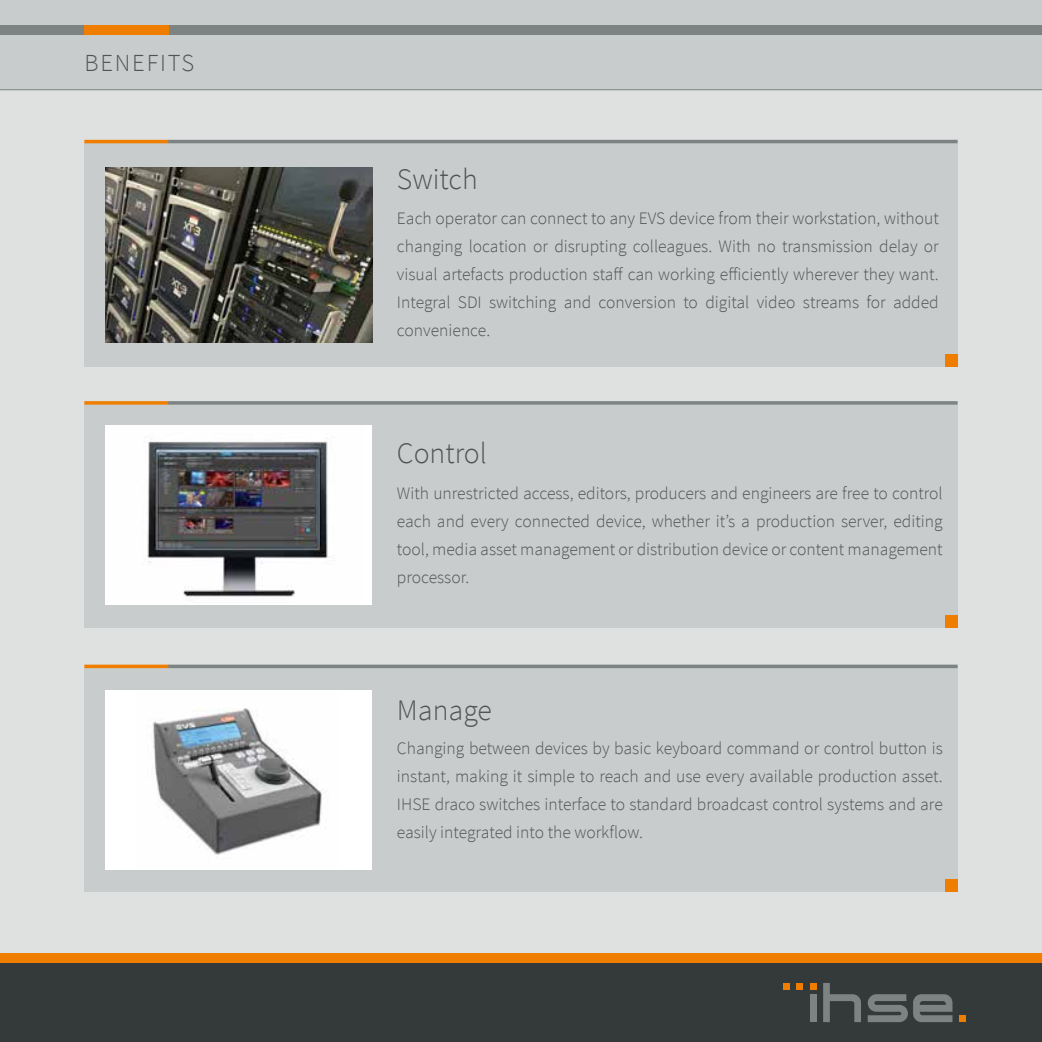
<style>
.page{position:relative;width:1042px;height:1042px;background:#dee1e0}
.page>*{position:absolute;margin:0;border:0;box-sizing:border-box;transform-origin:0 0}
.t1{font:300 29.75px "Source Sans Pro";color:#505453}
.t2{font:300 24.5px "Source Sans Pro";letter-spacing:.075em;color:#505453}
.t3{font:300 17.5px/28px "Source Sans Pro";color:#505453;text-align:justify}
</style>
<div class="page">
<div style="left:0;top:0;width:1042px;height:89px;background:#c8cccc"></div>
<div style="left:0;top:957px;width:1042px;height:85px;background:#343939"></div>
<hr style="left:0;top:89px;width:1042px;height:1px;background:#7d8383">
<div style="left:0;top:25px;width:1042px;height:10px;background:#7d8383"></div>
<svg style="left:783px;top:983px;width:6px;height:6px"></svg>
<div style="left:796px;top:983px;width:7px;height:6px;background:#ef7d00"></div>
<svg style="left:810px;top:983px;width:6px;height:6px"></svg>
<div style="left:810px;top:994px;width:6px;height:28px;background:#7d8282"></div>
<svg style="left:823px;top:983px;width:38px;height:39px"></svg>
<svg style="left:867px;top:994px;width:85px;height:28px"></svg>
<div style="left:959px;top:1015px;width:7px;height:7px;background:#ef7d00"></div>
<div style="left:0;top:952px;width:1042px;height:10px;background:#ef7d00"></div>
<div style="left:84px;top:25px;width:85px;height:10px;background:#ef7d00"></div>
<div style="left:84px;top:143px;width:873px;height:224px;background:#c8cccc"></div>
<div style="left:945px;top:354px;width:12px;height:13px;background:#ef7d00"></div>
<div style="left:84px;top:405px;width:873px;height:223px;background:#c8cccc"></div>
<div style="left:945px;top:615px;width:12px;height:12px;background:#ef7d00"></div>
<img style="left:105px;top:167px;width:267px;height:176px">
<div style="left:84px;top:668px;width:873px;height:223px;background:#c8cccc"></div>
<div style="left:945px;top:879px;width:12px;height:12px;background:#ef7d00"></div>
<hr style="left:84px;top:140px;width:85px;height:3px;background:#ef7d00">
<hr style="left:168px;top:140px;width:789px;height:3px;background:#7d8383">
<svg style="left:84px;top:401px;width:84px;height:4px"></svg>
<svg style="left:168px;top:401px;width:789px;height:4px"></svg>
<svg style="left:84px;top:664px;width:84px;height:4px"></svg>
<svg style="left:168px;top:664px;width:789px;height:4px;fill:#7d8383"></svg>
<div style="left:105px;top:425px;width:267px;height:179px;background:#fff"></div>
<img style="left:147px;top:441px;width:188px;height:156px">
<div style="left:105px;top:690px;width:267px;height:179px;background:#fff"></div>
<img style="left:152px;top:708px;width:171px;height:150px">
<h2 class="t2" style="left:84px;top:48px;width:111px">BENEFITS</h2>
<h1 class="t1" style="left:397px;top:161px;width:82px">Switch</h1>
<p class="t3" style="left:397px;top:204px;width:543px">Each operator can connect to any EVS device from their workstation, without changing location or disrupting colleagues. With no transmission delay or visual artefacts production staff can working efficiently wherever they want.<br>Integral SDI switching and conversion to digital video streams for added convenience.</p>
<h1 class="t1" style="left:397px;top:435px;width:91px">Control</h1>
<p class="t3" style="left:397px;top:479px;width:547px">With unrestricted access, editors, producers and engineers are free to control each and every connected device, whether it’s a production server, editing tool, media asset management or distribution device or content management processor.</p>
<h1 class="t1" style="left:397px;top:692px;width:97px">Manage</h1>
<p class="t3" style="left:397px;top:734px;width:547px">Changing between devices by basic keyboard command or control button is instant, making it simple to reach and use every available production asset.<br>IHSE draco switches interface to standard broadcast control systems and are easily integrated into the workflow.</p>
</div>
